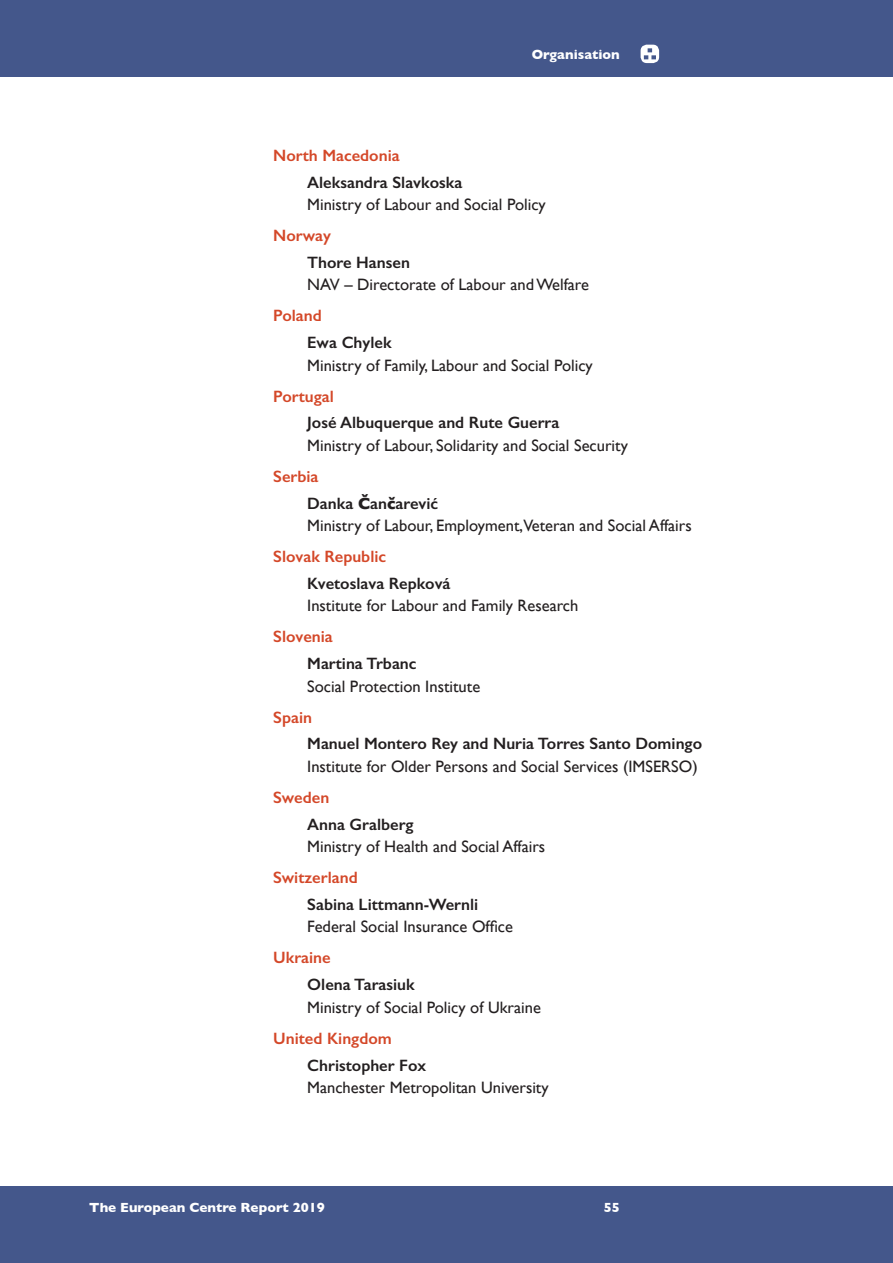
<style>
.page{position:relative;width:893px;height:1263px;background:#fff}
.page>*{position:absolute;margin:0;border:0;box-sizing:border-box;transform-origin:0 0}
.t1{font:16.5px "Gill Sans";color:#231f20}
.t2{font:600 16.5px/26.7px "Gill Sans";color:#231f20}
.t3{font:600 16.5px "Gill Sans";color:#d44829}
.t4{font:700 13.5px "Gill Sans";color:#fff}
.s1{color:#d44829}
.s2{font-weight:700}
</style>
<div class="page">
<div style="left:0;top:1186px;width:893px;height:77px;background:#44578b"></div>
<div style="left:0;top:0;width:893px;height:77px;background:#44578b"></div>
<div style="left:641px;top:45px;width:18px;height:18px;background:#fff;border-radius:6px"></div>
<svg style="left:644px;top:48px;width:12px;height:11px"></svg>
<p class="t4" style="left:532px;top:44px;width:90px">Organisation</p>
<p class="t3" style="left:273px;top:145px;width:128px">North Macedonia</p>
<p class="t2" style="left:307px;top:168px;width:157px">Aleksandra Slavkoska</p>
<p class="t1" style="left:307px;top:195px;width:240px">Ministry of Labour and Social Policy</p>
<p class="t3" style="left:273px;top:225px;width:59px">Norway</p>
<p class="t2" style="left:307px;top:249px;width:104px">Thore Hansen</p>
<p class="t1" style="left:307px;top:275px;width:283px">NAV – Directorate of Labour and Welfare</p>
<p class="t3" style="left:273px;top:306px;width:50px">Poland</p>
<p class="t2" style="left:307px;top:329px;width:86px">Ewa Chylek</p>
<p class="t1" style="left:307px;top:355px;width:287px">Ministry of Family, Labour and Social Policy</p>
<p class="t3" style="left:273px;top:386px;width:62px">Portugal</p>
<p class="t2" style="left:307px;top:409px;width:254px">José Albuquerque and Rute Guerra</p>
<p class="t1" style="left:307px;top:436px;width:322px">Ministry of Labour, Solidarity and Social Security</p>
<p class="t2" style="left:307px;top:463px;width:132px;text-indent:-34px"><span class="s1">Serbia<br></span>Danka <span class="s2">Č</span>an<span class="s2">č</span>arević</p>
<p class="t1" style="left:307px;top:516px;width:386px">Ministry of Labour, Employment,Veteran and Social Affairs</p>
<p class="t3" style="left:273px;top:547px;width:114px">Slovak Republic</p>
<p class="t2" style="left:307px;top:570px;width:145px">Kvetoslava Repková</p>
<p class="t1" style="left:307px;top:596px;width:273px">Institute for Labour and Family Research</p>
<p class="t3" style="left:273px;top:627px;width:61px">Slovenia</p>
<p class="t2" style="left:307px;top:650px;width:111px">Martina Trbanc</p>
<p class="t1" style="left:307px;top:676px;width:175px">Social Protection Institute</p>
<p class="t3" style="left:273px;top:707px;width:40px">Spain</p>
<p class="t2" style="left:307px;top:730px;width:396px">Manuel Montero Rey and Nuria Torres Santo Domingo</p>
<p class="t1" style="left:307px;top:757px;width:392px">Institute for Older Persons and Social Services (IMSERSO)</p>
<p class="t3" style="left:273px;top:787px;width:58px">Sweden</p>
<p class="t2" style="left:307px;top:811px;width:108px">Anna Gralberg</p>
<p class="t1" style="left:307px;top:837px;width:239px">Ministry of Health and Social Affairs</p>
<p class="t3" style="left:273px;top:868px;width:86px">Switzerland</p>
<p class="t2" style="left:307px;top:891px;width:173px">Sabina Littmann-Wernli</p>
<p class="t1" style="left:307px;top:917px;width:207px">Federal Social Insurance Office</p>
<p class="t3" style="left:273px;top:948px;width:59px">Ukraine</p>
<p class="t2" style="left:307px;top:971px;width:109px">Olena Tarasiuk</p>
<p class="t1" style="left:307px;top:997px;width:235px">Ministry of Social Policy of Ukraine</p>
<p class="t3" style="left:273px;top:1028px;width:120px">United Kingdom</p>
<p class="t2" style="left:307px;top:1051px;width:121px">Christopher Fox</p>
<p class="t1" style="left:307px;top:1078px;width:243px">Manchester Metropolitan University</p>
<p class="t4" style="left:89px;top:1196px;width:237px">The European Centre Report 2019</p>
<p class="t4" style="left:604px;top:1196px;width:18px">55</p>
</div>
